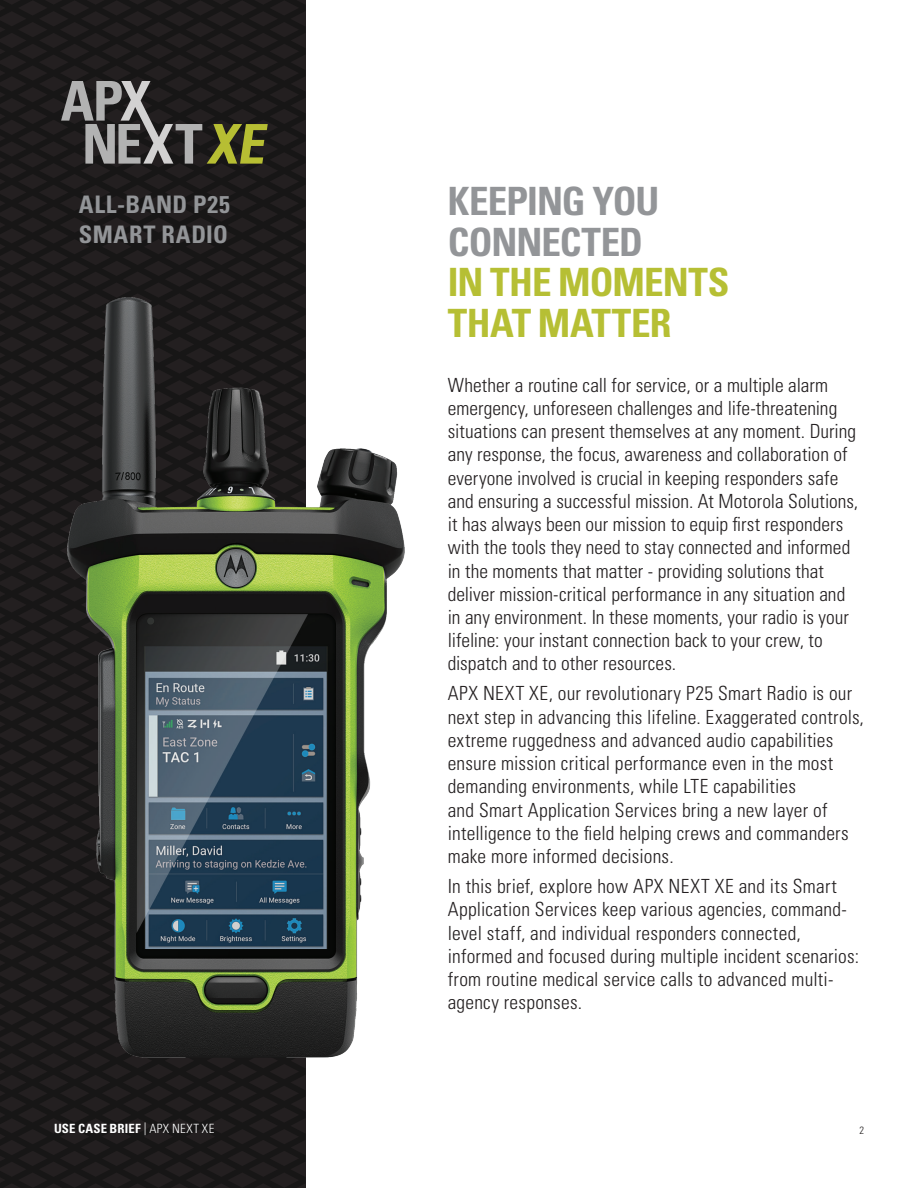
<style>
.page{position:relative;width:918px;height:1188px;background:#fff}
.page>*{position:absolute;margin:0;border:0;box-sizing:border-box;transform-origin:0 0}
.t1{font:700 condensed 39px/40.5px "Univers LT Std";letter-spacing:-.02em;color:#b6bf34}
.t2{font:700 condensed 39px/40.5px "Univers LT Std";letter-spacing:-.025em;color:#939598}
.t3{font:700 condensed 24.15px/30.2px "Univers LT Std";letter-spacing:.03em;color:#939598}
.t4{font:300 condensed 19.5px/23.2px "Univers LT Std";letter-spacing:.005em;color:#231f20}
.t5{font:700 condensed 12.75px "Univers LT Std";letter-spacing:.01em;color:#fff}
.t6{font:300 condensed 10.5px "Univers LT Std";color:#231f20}
.s1{font-weight:300}
</style>
<div class="page">
<div style="left:0;top:0;width:306px;height:1188px;background:#1c191a"></div>
<svg style="left:61px;top:81px;width:207px;height:83px;background:#504f45"></svg>
<img style="left:68px;top:297px;width:337px;height:761px">
<p class="t3" style="left:79px;top:189px;width:153px">ALL-BAND P25<br>SMART RADIO</p>
<h1 class="t2" style="left:448px;top:181px;width:213px">KEEPING YOU<br>CONNECTED</h1>
<h1 class="t1" style="left:448px;top:262px;width:283px">IN THE MOMENTS<br>THAT MATTER</h1>
<p class="t4" style="left:448px;top:373px;width:412px">Whether a routine call for service, or a multiple alarm emergency, unforeseen challenges and life-threatening situations can present themselves at any moment. During any response, the focus, awareness and collaboration of everyone involved is crucial in keeping responders safe and ensuring a successful mission. At Motorola Solutions, it has always been our mission to equip first responders with the tools they need to stay connected and informed in the moments that matter - providing solutions that deliver mission-critical performance in any situation and in any environment. In these moments, your radio is your lifeline: your instant connection back to your crew, to dispatch and to other resources.</p>
<p class="t4" style="left:448px;top:682px;width:418px">APX NEXT XE, our revolutionary P25 Smart Radio is our next step in advancing this lifeline. Exaggerated controls, extreme ruggedness and advanced audio capabilities ensure mission critical performance even in the most demanding environments, while LTE capabilities<br>and Smart Application Services bring a new layer of intelligence to the field helping crews and commanders make more informed decisions.</p>
<p class="t4" style="left:448px;top:875px;width:413px">In this brief, explore how APX NEXT XE and its Smart Application Services keep various agencies, command&shy;level staff, and individual responders connected, informed and focused during multiple incident scenarios: from routine medical service calls to advanced multi&shy;agency responses.</p>
<p class="t5" style="left:54px;top:1121px;width:162px">USE CASE BRIEF <span class="s1">| APX NEXT XE</span></p>
<p class="t6" style="left:859px;top:1124px;width:6px">2</p>
</div>
